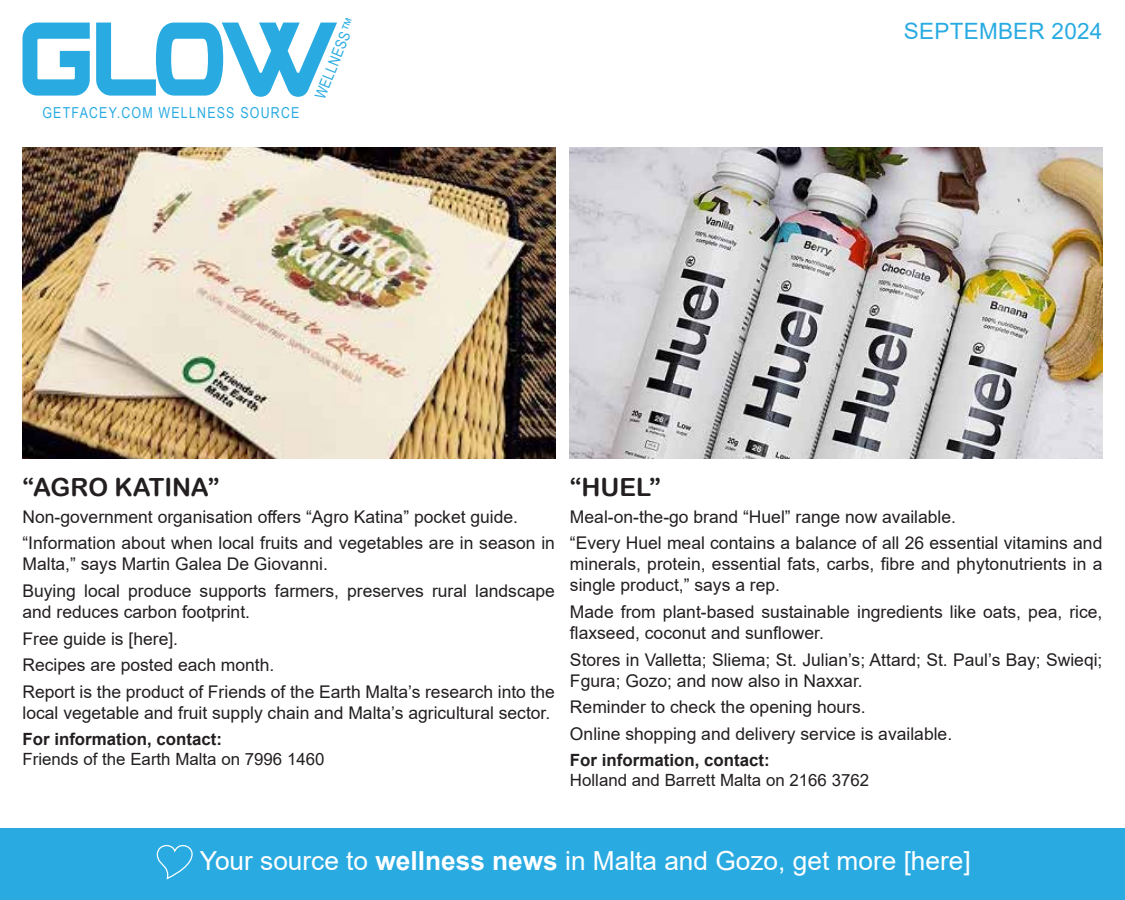
<style>
.page{position:relative;width:1125px;height:900px;background:#fff}
.page>*{position:absolute;margin:0;border:0;box-sizing:border-box;transform-origin:0 0}
.t1{font:26.25px "Arial";color:#fff}
.t2{font:25px "Arial Rounded MT Bold";color:#231f20}
.t3{font:22.5px "Arial";letter-spacing:.01em;color:#29abe2}
.t4{font:17.5px/26.6px "Arial";color:#231f20}
.t5{font:16.88px "Arial";color:#231f20}
.t6{font:700 16.88px "Arial";color:#231f20}
.t7{font:15.12px "Arial Narrow";letter-spacing:.08em;color:#29abe2}
.s1{font-family:"Arial"}
.s2{font-weight:700}
</style>
<div class="page">
<div style="left:0;top:828px;width:1125px;height:72px;background:#29abe2"></div>
<svg style="left:22px;top:23px;width:315px;height:74px"></svg>
<img style="left:22px;top:148px;width:533px;height:310px">
<img style="left:570px;top:148px;width:532px;height:310px">
<svg style="left:156px;top:845px;width:37px;height:35px"></svg>
<p class="t7" style="left:42px;top:101px;width:259px">GETFACEY.COM WELLNESS SOURCE</p>
<p class="t7" style="left:309px;top:94px;width:88px;rotate:-68deg">WELLNESS<span class="s1">™</span></p>
<p class="t3" style="left:904px;top:15px;width:200px">SEPTEMBER 2024</p>
<h2 class="t2" style="left:22px;top:472px;width:199px">“AGRO KATINA”</h2>
<p class="t4" style="left:22px;top:503px;width:534px">Non-government organisation offers “Agro Katina” pocket guide. “Information about when local fruits and vegetables are in season in</p>
<p class="t4" style="left:22px;top:551px;width:534px">Malta,” says Martin Galea De Giovanni.<br>Buying local produce supports farmers, preserves rural landscape</p>
<p class="t4" style="left:22px;top:598px;width:534px">and reduces carbon footprint.<br>Free guide is [here].<br>Recipes are posted each month.<br>Report is the product of Friends of the Earth Malta’s research into the</p>
<p class="t4" style="left:22px;top:699px;width:529px">local vegetable and fruit supply chain and Malta’s agricultural sector.</p>
<p class="t6" style="left:22px;top:727px;width:201px">For information, contact:</p>
<p class="t5" style="left:22px;top:747px;width:304px">Friends of the Earth Malta on 7996 1460</p>
<h2 class="t2" style="left:570px;top:472px;width:93px">“HUEL”</h2>
<p class="t4" style="left:570px;top:503px;width:534px">Meal-on-the-go brand “Huel” range now available.<br>“Every Huel meal contains a balance of all 26 essential vitamins and</p>
<p class="t4" style="left:570px;top:554px;width:534px;line-height:21px">minerals, protein, essential fats, carbs, fibre and phytonutrients in a single product,” says a rep.</p>
<p class="t4" style="left:570px;top:601px;width:534px;line-height:21px">Made from plant-based sustainable ingredients like oats, pea, rice, flaxseed, coconut and sunflower.</p>
<p class="t4" style="left:570px;top:649px;width:534px;line-height:21px">Stores in Valletta; Sliema; St. Julian’s; Attard; St. Paul’s Bay; Swieqi;<br>Fgura; Gozo; and now also in Naxxar.</p>
<p class="t4" style="left:570px;top:694px;width:384px">Reminder to check the opening hours.<br>Online shopping and delivery service is available.</p>
<p class="t6" style="left:570px;top:748px;width:201px">For information, contact:</p>
<p class="t5" style="left:570px;top:768px;width:301px">Holland and Barrett Malta on 2166 3762</p>
<h1 class="t1" style="left:200px;top:843px;width:772px">Your source to <span class="s2">wellness news</span> in Malta and Gozo, get more [here]</h1>
</div>
